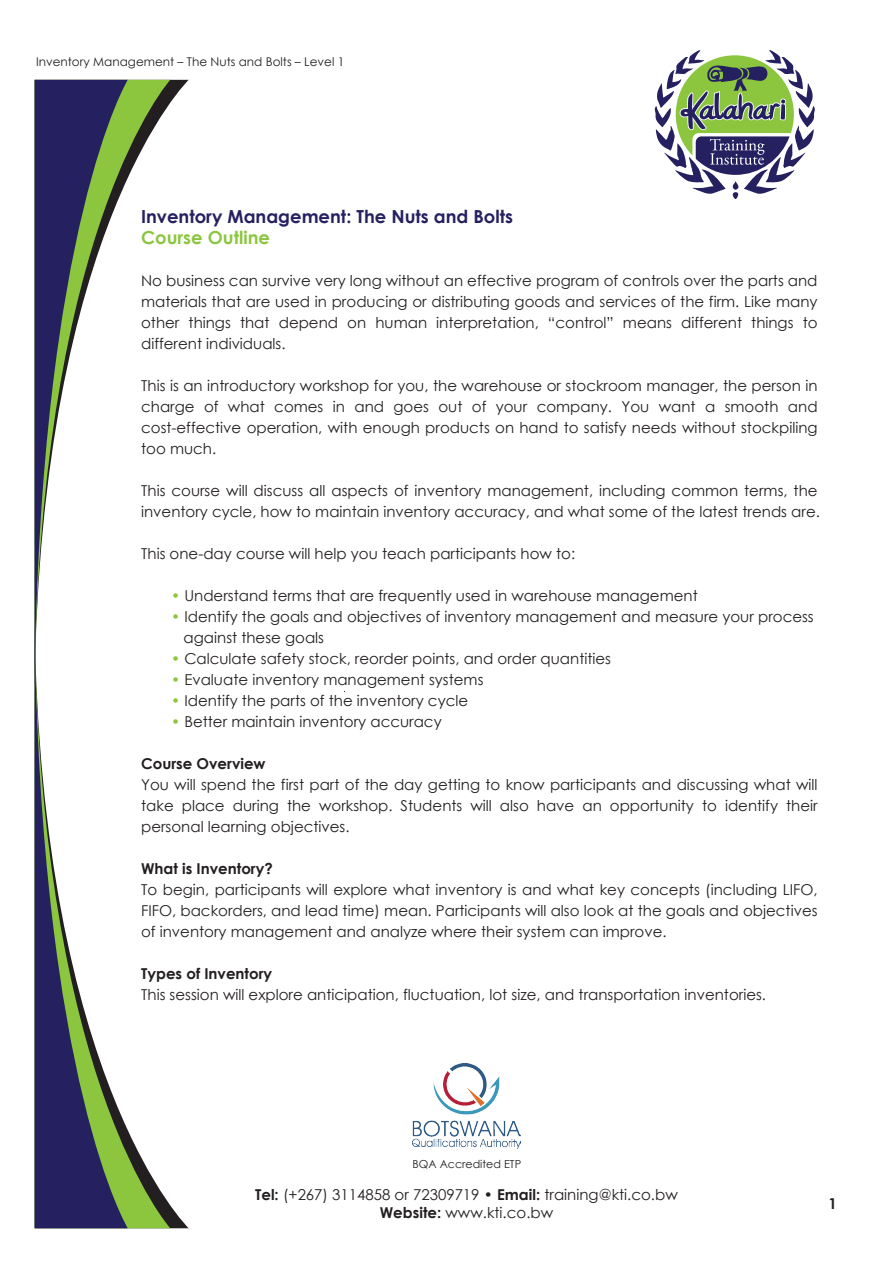
<style>
.page{position:relative;width:893px;height:1263px;background:#fff}
.page>*{position:absolute;margin:0;border:0;box-sizing:border-box;transform-origin:0 0}
.t1{font:700 18px "Century Gothic";color:#252161}
.t2{font:700 18px "Century Gothic";color:#8bc63e}
.t3{font:15px/21px "Century Gothic";color:#231f20;text-align:justify}
.t4{font:700 15px "Century Gothic";color:#231f20}
.t5{font:12px "Century Gothic";color:#231f20}
.t6{font:11.1px "Century Gothic";color:#231f20}
.s1{color:#8bc63e}
.s2{font-weight:700}
</style>
<div class="page">
<svg style="left:655px;top:50px;width:160px;height:149px"></svg>
<svg style="left:128px;top:1131px;width:42px;height:97px"></svg>
<svg style="left:35px;top:686px;width:93px;height:542px"></svg>
<svg style="left:128px;top:80px;width:42px;height:97px"></svg>
<svg style="left:35px;top:80px;width:93px;height:606px"></svg>
<img style="left:412px;top:1063px;width:109px;height:85px">
<p class="t5" style="left:36px;top:53px;width:310px">Inventory Management – The Nuts and Bolts – Level 1</p>
<p class="t1" style="left:141px;top:203px;width:373px">Inventory Management: The Nuts and Bolts</p>
<p class="t2" style="left:141px;top:224px;width:130px">Course Outline</p>
<p class="t3" style="left:141px;top:270px;width:678px">No business can survive very long without an effective program of controls over the parts and materials that are used in producing or distributing goods and services of the firm. Like many other things that depend on human interpretation, “control” means different things to different individuals.</p>
<p class="t3" style="left:141px;top:375px;width:678px">This is an introductory workshop for you, the warehouse or stockroom manager, the person in charge of what comes in and goes out of your company. You want a smooth and cost-effective operation, with enough products on hand to satisfy needs without stockpiling too much.</p>
<p class="t3" style="left:141px;top:480px;width:680px">This course will discuss all aspects of inventory management, including common terms, the inventory cycle, how to maintain inventory accuracy, and what some of the latest trends are.</p>
<p class="t3" style="left:141px;top:543px;width:436px">This one-day course will help you teach participants how to:</p>
<p class="t3" style="left:171px;top:585px;width:528px"><span class="s1">•</span> Understand terms that are frequently used in warehouse management</p>
<p class="t3" style="left:184px;top:606px;width:632px;text-indent:-12px"><span class="s1">•</span> Identify the goals and objectives of inventory management and measure your process against these goals</p>
<p class="t3" style="left:171px;top:648px;width:441px"><span class="s1">•</span> Calculate safety stock, reorder points, and order quantities</p>
<p class="t3" style="left:171px;top:669px;width:314px"><span class="s1">•</span> Evaluate inventory management systems</p>
<p class="t3" style="left:171px;top:690px;width:298px"><span class="s1">•</span> Identify the parts of the inventory cycle</p>
<p class="t3" style="left:171px;top:711px;width:272px"><span class="s1">•</span> Better maintain inventory accuracy</p>
<p class="t4" style="left:141px;top:752px;width:126px">Course Overview</p>
<p class="t3" style="left:141px;top:774px;width:678px">You will spend the first part of the day getting to know participants and discussing what will take place during the workshop. Students will also have an opportunity to identify their personal learning objectives.</p>
<p class="t4" style="left:141px;top:857px;width:133px">What is Inventory?</p>
<p class="t3" style="left:141px;top:879px;width:678px">To begin, participants will explore what inventory is and what key concepts (including LIFO, FIFO, backorders, and lead time) mean. Participants will also look at the goals and objectives of inventory management and analyze where their system can improve.</p>
<p class="t4" style="left:141px;top:962px;width:133px">Types of Inventory</p>
<p class="t3" style="left:141px;top:984px;width:626px">This session will explore anticipation, fluctuation, lot size, and transportation inventories.</p>
<p class="t6" style="left:413px;top:1156px;width:110px">BQA Accredited ETP</p>
<p class="t3" style="left:255px;top:1185px;width:424px;line-height:18px;text-align:center"><span class="s2">Tel:</span> (+267) 3114858 or 72309719 • <span class="s2">Email:</span> training@kti.co.bw<br><span class="s2">Website:</span> www.kti.co.bw</p>
<p class="t4" style="left:829px;top:1192px;width:10px">1</p>
</div>
